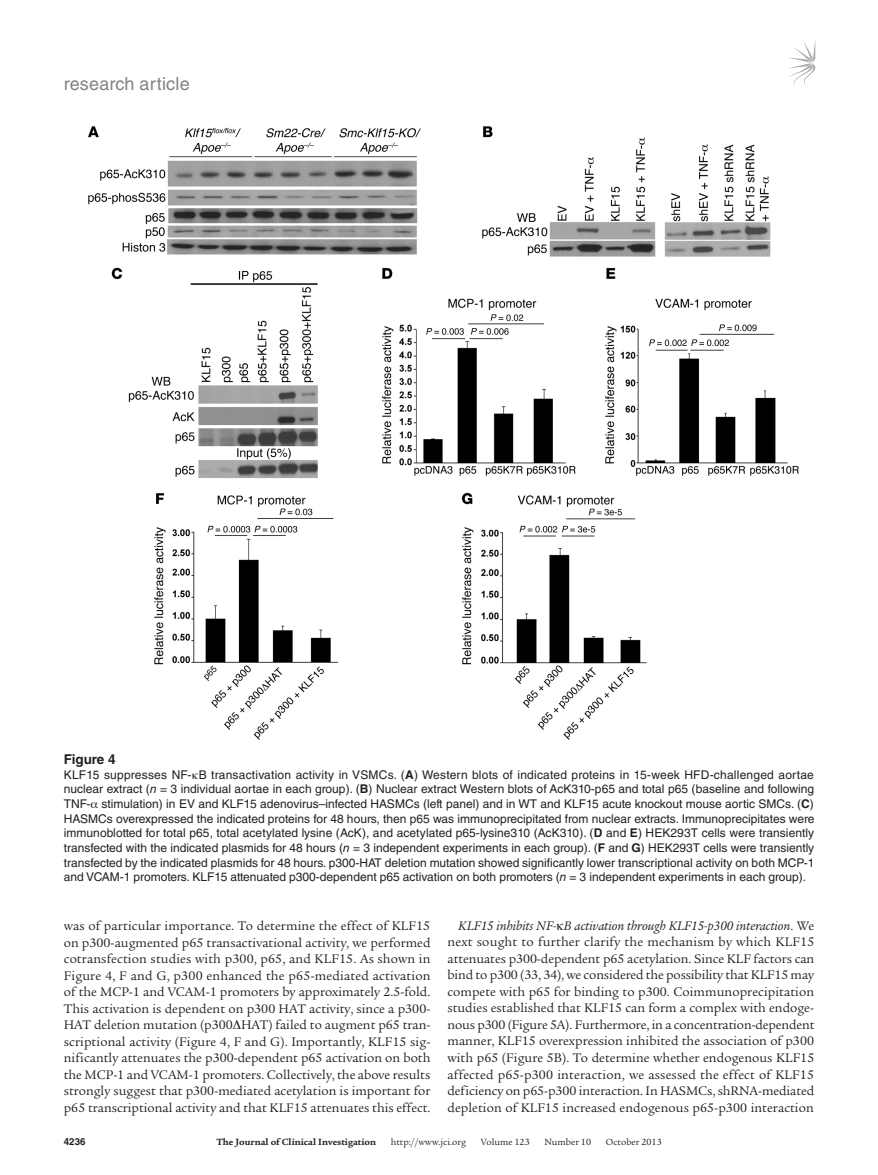
<style>
.page{position:relative;width:878px;height:1175px;background:#fff}
.page>*{position:absolute;margin:0;border:0;box-sizing:border-box;transform-origin:0 0}
.t1{font:18px "Helvetica LT Std";letter-spacing:.01em;color:#808285}
.t2{font:13.5px/16.5px "Legacy Serif Std";letter-spacing:.005em;color:#231f20;text-align:justify}
.t3{font:700 13.5px "Helvetica LT Std";color:#231f20}
.t4{font:12px/14.7px "Helvetica LT Std";color:#231f20;text-align:justify}
.t5{font:9.75px "Legacy Serif Std";color:#231f20}
.t6{font:700 9.75px "Legacy Serif Std";color:#231f20}
.t7{font:700 9.75px "Helvetica LT Std";color:#231f20}
.s1{font-weight:700}
.s2{font-style:italic}
</style>
<div class="page">
<svg style="left:789px;top:42px;width:26px;height:43px"></svg>
<img style="left:88px;top:126px;width:711px;height:614px">
<h1 class="t1" style="left:64px;top:73px;width:127px">research article</h1>
<p class="t3" style="left:64px;top:751px;width:53px">Figure 4</p>
<p class="t4" style="left:64px;top:767px;width:752px">KLF15 suppresses NF- B transactivation activity in VSMCs. (<span class="s1">A</span>) Western blots of indicated proteins in 15-week HFD-challenged aortae nuclear extract (<span class="s2">n</span> = 3 individual aortae in each group). (<span class="s1">B</span>) Nuclear extract Western blots of AcK310-p65 and total p65 (baseline and following TNF- stimulation) in EV and KLF15 adenovirus–infected HASMCs (left panel) and in WT and KLF15 acute knockout mouse aortic SMCs. (<span class="s1">C</span>)<br>HASMCs overexpressed the indicated proteins for 48 hours, then p65 was immunoprecipitated from nuclear extracts. Immunoprecipitates were immunoblotted for total p65, total acetylated lysine (AcK), and acetylated p65-lysine310 (AcK310). (<span class="s1">D</span> and <span class="s1">E</span>) HEK293T cells were transiently transfected with the indicated plasmids for 48 hours (<span class="s2">n</span> = 3 independent experiments in each group). (<span class="s1">F</span> and <span class="s1">G</span>) HEK293T cells were transiently transfected by the indicated plasmids for 48 hours. p300-HAT deletion mutation showed significantly lower transcriptional activity on both MCP-1 and VCAM-1 promoters. KLF15 attenuated p300-dependent p65 activation on both promoters (<span class="s2">n</span> = 3 independent experiments in each group).</p>
<p class="t2" style="left:64px;top:917px;width:368px">was of particular importance. To determine the effect of KLF15 on p300-augmented p65 transactivational activity, we performed cotransfection studies with p300, p65, and KLF15. As shown in Figure 4, F and G, p300 enhanced the p65-mediated activation of the MCP-1 and VCAM-1 promoters by approximately 2.5-fold.<br>This activation is dependent on p300 HAT activity, since a p300- HAT deletion mutation (p300 HAT) failed to augment p65 tran&shy;scriptional activity (Figure 4, F and G). Importantly, KLF15 sig&shy;nificantly attenuates the p300-dependent p65 activation on both the MCP-1 and VCAM-1 promoters. Collectively, the above results strongly suggest that p300-mediated acetylation is important for p65 transcriptional activity and that KLF15 attenuates this effect.</p>
<p class="t2" style="left:447px;top:917px;width:368px;text-indent:11px"><span class="s2">KLF15 inhibits NF- B activation through KLF15-p300 interaction</span>. We next sought to further clarify the mechanism by which KLF15 attenuates p300-dependent p65 acetylation. Since KLF factors can bind to p300 (33, 34), we considered the possibility that KLF15 may compete with p65 for binding to p300. Coimmunoprecipitation studies established that KLF15 can form a complex with endoge&shy;nous p300 (Figure 5A). Furthermore, in a concentration-dependent manner, KLF15 overexpression inhibited the association of p300 with p65 (Figure 5B). To determine whether endogenous KLF15 affected p65-p300 interaction, we assessed the effect of KLF15 deficiency on p65-p300 interaction. In HASMCs, shRNA-mediated depletion of KLF15 increased endogenous p65-p300 interaction</p>
<p class="t7" style="left:64px;top:1135px;width:23px">4236</p>
<p class="t6" style="left:216px;top:1135px;width:161px">The Journal of Clinical Investigation</p>
<p class="t5" style="left:391px;top:1136px;width:77px">http://www.jci.org</p>
<p class="t5" style="left:480px;top:1136px;width:50px">Volume 123</p>
<p class="t5" style="left:544px;top:1136px;width:48px">Number 10</p>
<p class="t5" style="left:606px;top:1136px;width:57px">October 2013</p>
</div>
